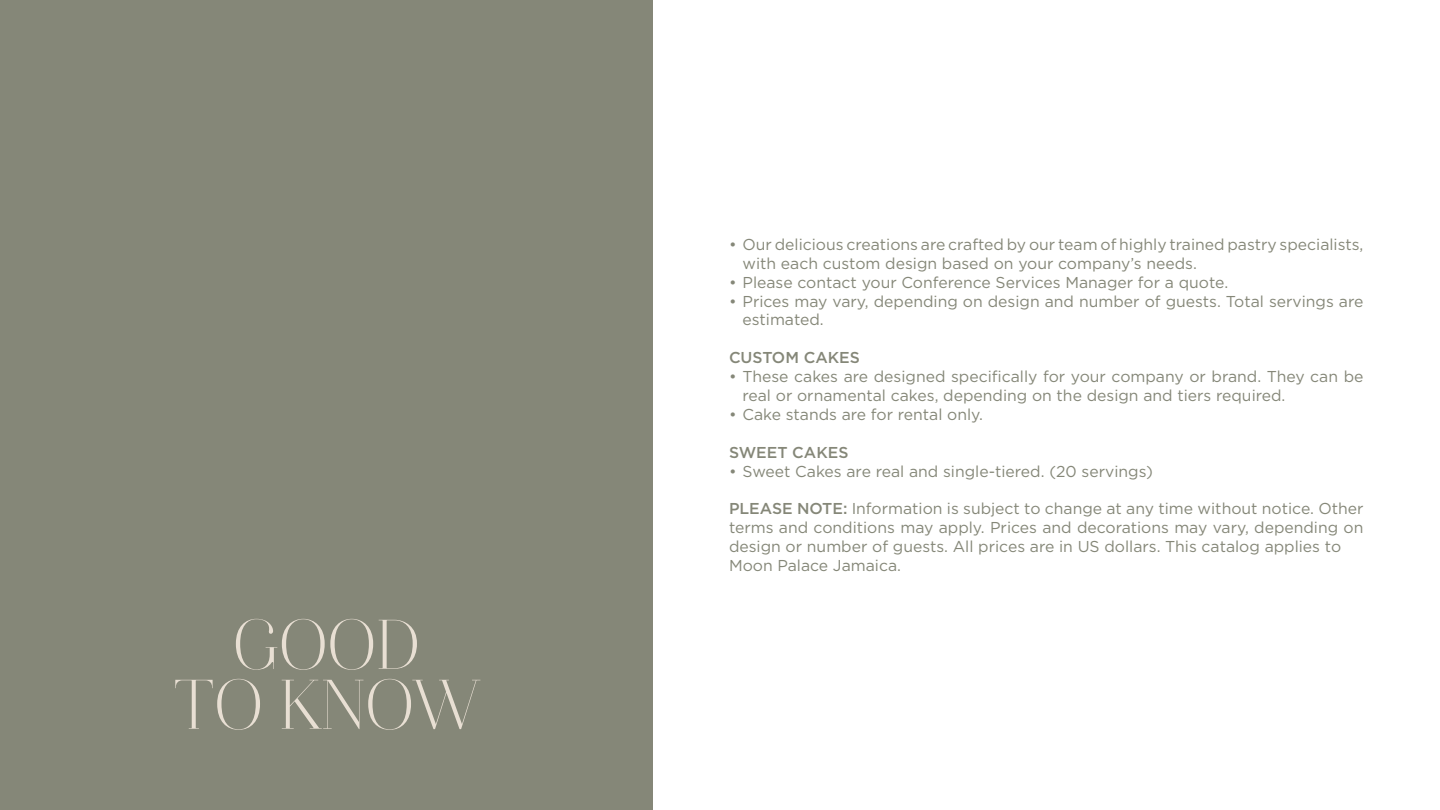
<style>
.page{position:relative;width:1440px;height:810px;background:#fff}
.page>*{position:absolute;margin:0;border:0;box-sizing:border-box;transform-origin:0 0}
.t1{font:70.5px/60px "Aire Bold Pro";color:#e8dfd3;text-align:center}
.t2{font:15.75px/18.9px "Gotham";color:#858778}
.t3{font:500 15.75px "Gotham";color:#858778}
.s1{font-weight:500}
</style>
<div class="page">
<div style="left:0;top:0;width:652px;height:810px;background:#858778"></div>
<h1 class="t1" style="left:174px;top:614px;width:307px">GOOD<br>TO KNOW</h1>
<p class="t2" style="left:742px;top:234px;width:623px;text-indent:-13px">• Our delicious creations are crafted by our team of highly trained pastry specialists, with each custom design based on your company’s needs.</p>
<p class="t2" style="left:729px;top:272px;width:501px">• Please contact your Conference Services Manager for a quote.</p>
<p class="t2" style="left:742px;top:291px;width:622px;text-indent:-13px">• Prices may vary, depending on design and number of guests. Total servings are estimated.</p>
<p class="t3" style="left:729px;top:347px;width:132px">CUSTOM CAKES</p>
<p class="t2" style="left:742px;top:367px;width:623px;text-indent:-13px">• These cakes are designed specifically for your company or brand. They can be real or ornamental cakes, depending on the design and tiers required.</p>
<p class="t2" style="left:729px;top:405px;width:256px">• Cake stands are for rental only.</p>
<p class="t3" style="left:729px;top:442px;width:121px">SWEET CAKES</p>
<p class="t2" style="left:729px;top:461px;width:426px">• Sweet Cakes are real and single-tiered. (20 servings)</p>
<p class="t2" style="left:729px;top:499px;width:636px"><span class="s1">PLEASE NOTE:</span> Information is subject to change at any time without notice. Other terms and conditions may apply. Prices and decorations may vary, depending on design or number of guests. All prices are in US dollars. This catalog applies to Moon Palace Jamaica.</p>
</div>
